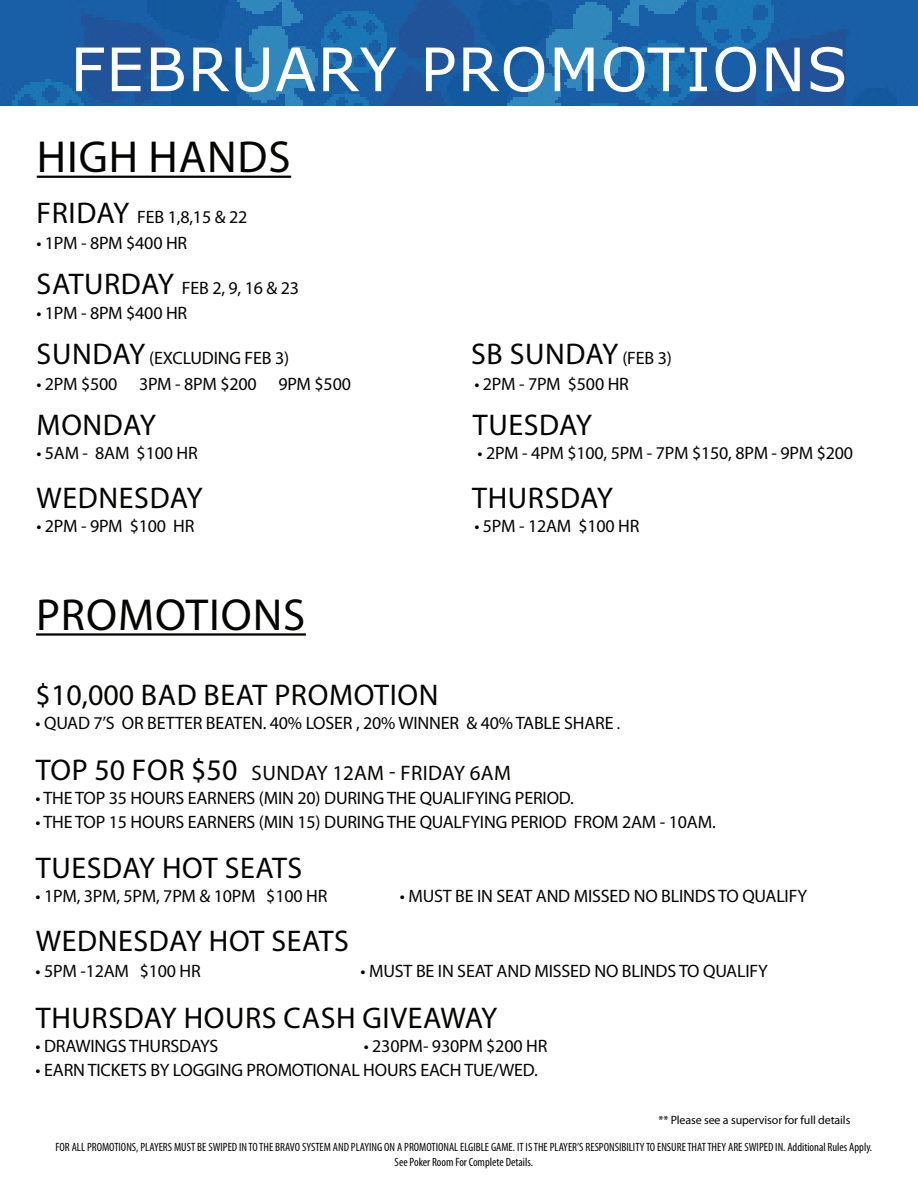
<style>
.page{position:relative;width:918px;height:1188px;background:#fff}
.page>*{position:absolute;margin:0;border:0;box-sizing:border-box;transform-origin:0 0}
.t1{font:60px "Verdana";letter-spacing:.02em;color:#fff}
.t2{font:45px "Myriad Pro";letter-spacing:.02em;color:#040503}
.t3{font:30px "Myriad Pro";letter-spacing:.02em;color:#040503}
.t4{font:21px "Myriad Pro";letter-spacing:.015em;color:#040503}
.t5{font:18px "Myriad Pro";letter-spacing:-.01em;color:#040503}
.t6{font:condensed 12px "Myriad Pro";color:#040503}
.t7{font:12px "Myriad Pro";letter-spacing:-.01em;color:#040503}
.s1{font-size:30px}
.s2{font-size:18px}
.s3{font-size:16.5px}
</style>
<div class="page">
<hr style="left:36px;top:633px;width:270px;height:3px;background:#040503">
<hr style="left:37px;top:176px;width:254px;height:2px;background:#040503">
<svg style="left:0;top:0;width:918px;height:106px;background:#1c62a6"></svg>
<p class="t1" style="left:70px;top:28px;width:779px">FEBRUARY PROMOTIONS</p>
<p class="t2" style="left:37px;top:129px;width:255px">HIGH HANDS</p>
<p class="t5" style="left:37px;top:206px;width:212px"><span class="s1">FRIDAY</span> FEB 1,8,15 &amp; 22</p>
<p class="t5" style="left:36px;top:232px;width:152px">• 1PM - 8PM $400 HR</p>
<p class="t5" style="left:37px;top:277px;width:264px"><span class="s1">SATURDAY</span> FEB 2, 9, 16 &amp; 23</p>
<p class="t5" style="left:36px;top:302px;width:152px">• 1PM - 8PM $400 HR</p>
<p class="t5" style="left:37px;top:347px;width:254px"><span class="s1">SUNDAY</span> (EXCLUDING FEB 3)</p>
<p class="t3" style="left:471px;top:336px;width:202px">SB SUNDAY <span class="s2">(FEB 3)</span></p>
<p class="t5" style="left:36px;top:373px;width:316px">• 2PM $500 3PM - 8PM $200 9PM $500</p>
<p class="t5" style="left:474px;top:373px;width:156px">• 2PM - 7PM $500 HR</p>
<p class="t3" style="left:37px;top:406px;width:121px">MONDAY</p>
<p class="t3" style="left:473px;top:406px;width:121px">TUESDAY</p>
<p class="t5" style="left:36px;top:442px;width:163px">• 5AM - 8AM $100 HR</p>
<p class="t5" style="left:478px;top:442px;width:377px">• 2PM - 4PM $100, 5PM - 7PM $150, 8PM - 9PM $200</p>
<p class="t3" style="left:37px;top:480px;width:167px">WEDNESDAY</p>
<p class="t3" style="left:472px;top:480px;width:142px">THURSDAY</p>
<p class="t5" style="left:36px;top:515px;width:160px">• 2PM - 9PM $100 HR</p>
<p class="t5" style="left:474px;top:515px;width:167px">• 5PM - 12AM $100 HR</p>
<p class="t2" style="left:36px;top:587px;width:271px">PROMOTIONS</p>
<p class="t3" style="left:36px;top:676px;width:404px">$10,000 BAD BEAT PROMOTION</p>
<p class="t5" style="left:36px;top:712px;width:586px">• QUAD 7’S OR BETTER BEATEN. 40% LOSER , 20% WINNER &amp; 40% TABLE SHARE <span class="s3">.</span></p>
<p class="t4" style="left:36px;top:760px;width:477px"><span class="s1">TOP 50 FOR $50</span> SUNDAY 12AM - FRIDAY 6AM</p>
<p class="t5" style="left:36px;top:787px;width:540px">• THE TOP 35 HOURS EARNERS (MIN 20) DURING THE QUALIFYING PERIOD.</p>
<p class="t5" style="left:36px;top:811px;width:682px">• THE TOP 15 HOURS EARNERS (MIN 15) DURING THE QUALFYING PERIOD FROM 2AM - 10AM.</p>
<p class="t3" style="left:36px;top:849px;width:268px">TUESDAY HOT SEATS</p>
<p class="t5" style="left:36px;top:884px;width:293px">• 1PM, 3PM, 5PM, 7PM &amp; 10PM $100 HR</p>
<p class="t5" style="left:400px;top:884px;width:409px">• MUST BE IN SEAT AND MISSED NO BLINDS TO QUALIFY</p>
<p class="t3" style="left:36px;top:922px;width:315px">WEDNESDAY HOT SEATS</p>
<p class="t5" style="left:36px;top:959px;width:167px">• 5PM -12AM $100 HR</p>
<p class="t5" style="left:361px;top:959px;width:409px">• MUST BE IN SEAT AND MISSED NO BLINDS TO QUALIFY</p>
<p class="t3" style="left:36px;top:999px;width:463px">THURSDAY HOURS CASH GIVEAWAY</p>
<p class="t5" style="left:36px;top:1034px;width:184px">• DRAWINGS THURSDAYS</p>
<p class="t5" style="left:364px;top:1034px;width:185px">• 230PM- 930PM $200 HR</p>
<p class="t5" style="left:36px;top:1058px;width:504px">• EARN TICKETS BY LOGGING PROMOTIONAL HOURS EACH TUE/WED.</p>
<p class="t7" style="left:659px;top:1112px;width:193px">** Please see a supervisor for full details</p>
<p class="t6" style="left:55px;top:1140px;width:818px">FOR ALL PROMOTIONS, PLAYERS MUST BE SWIPED IN TO THE BRAVO SYSTEM AND PLAYING ON A PROMOTIONAL ELGIBLE GAME. IT IS THE PLAYER’S RESPONSIBILITY TO ENSURE THAT THEY ARE SWIPED IN. Additional Rules Apply.</p>
<p class="t6" style="left:395px;top:1155px;width:140px">See Poker Room For Complete Details.</p>
</div>
